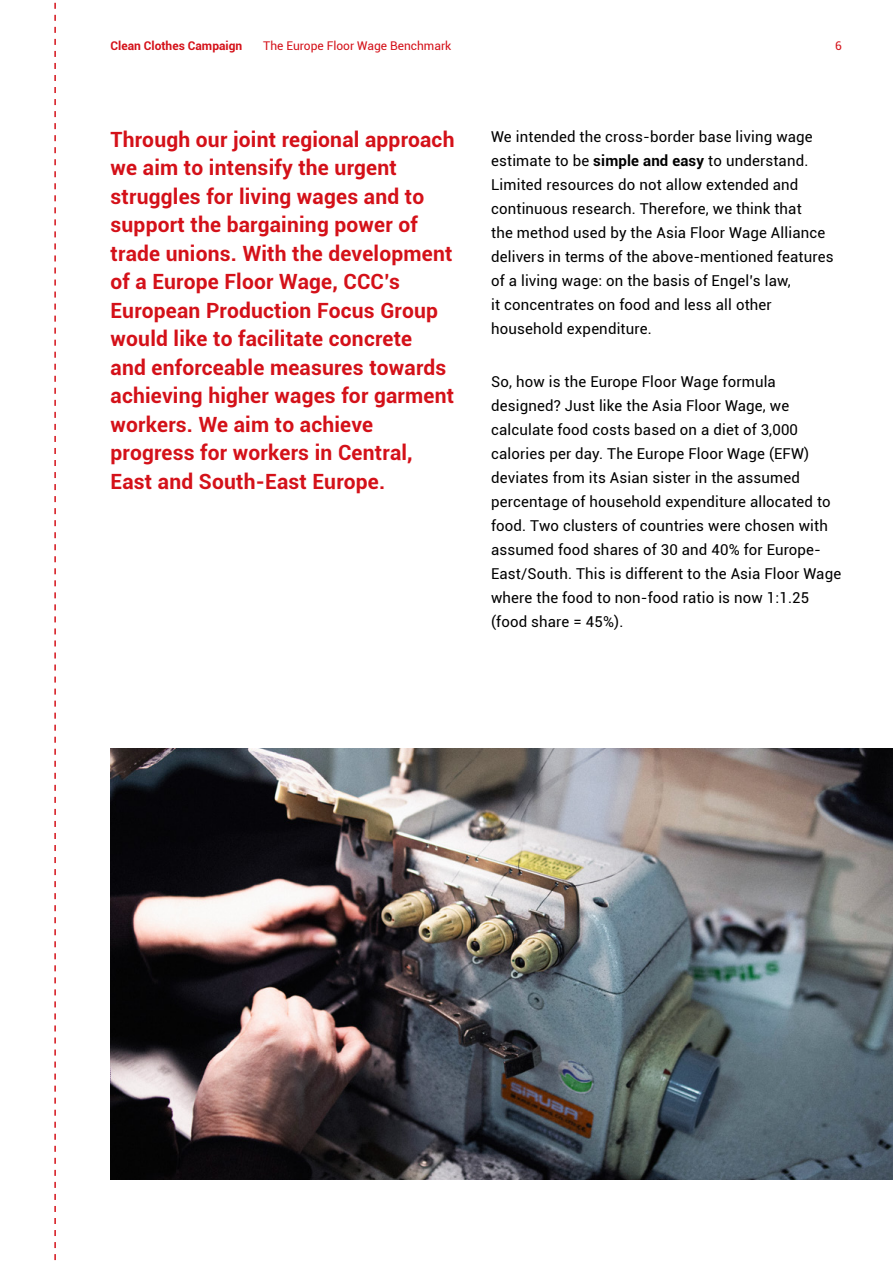
<style>
.page{position:relative;width:893px;height:1263px;background:#fff}
.page>*{position:absolute;margin:0;border:0;box-sizing:border-box;transform-origin:0 0}
.t1{font:700 21px/28.5px "Roboto";letter-spacing:.01em;color:#d41119}
.t2{font:15px/24px "Roboto";letter-spacing:.01em;color:#000}
.t3{font:12px "Roboto";color:#d41119}
.t4{font:700 12px "Roboto";color:#d41119}
.s1{font-weight:700}
</style>
<div class="page">
<svg style="left:54px;top:2px;width:2px;height:1259px"></svg>
<img style="left:111px;top:748px;width:782px;height:431px">
<p class="t4" style="left:111px;top:38px;width:133px">Clean Clothes Campaign</p>
<p class="t3" style="left:263px;top:38px;width:190px">The Europe Floor Wage Benchmark</p>
<p class="t3" style="left:835px;top:38px;width:8px">6</p>
<p class="t1" style="left:111px;top:124px;width:345px">Through our joint regional approach we aim to intensify the urgent struggles for living wages and to support the bargaining power of trade unions. With the development of a Europe Floor Wage, CCC’s<br>European Production Focus Group would like to facilitate concrete<br>and enforceable measures towards achieving higher wages for garment workers. We aim to achieve progress for workers in Central,<br>East and South-East Europe.</p>
<p class="t2" style="left:491px;top:124px;width:344px">We intended the cross-border base living wage estimate to be <span class="s1">simple and easy</span> to understand.<br>Limited resources do not allow extended and continuous research. Therefore, we think that<br>the method used by the Asia Floor Wage Alliance delivers in terms of the above-mentioned features of a living wage: on the basis of Engel’s law,<br>it concentrates on food and less all other household expenditure.</p>
<p class="t2" style="left:491px;top:369px;width:352px">So, how is the Europe Floor Wage formula designed? Just like the Asia Floor Wage, we calculate food costs based on a diet of 3,000 calories per day. The Europe Floor Wage (EFW) deviates from its Asian sister in the assumed percentage of household expenditure allocated to food. Two clusters of countries were chosen with assumed food shares of 30 and 40% for Europe-East/South. This is different to the Asia Floor Wage where the food to non-food ratio is now 1:1.25 (food share = 45%).</p>
</div>
